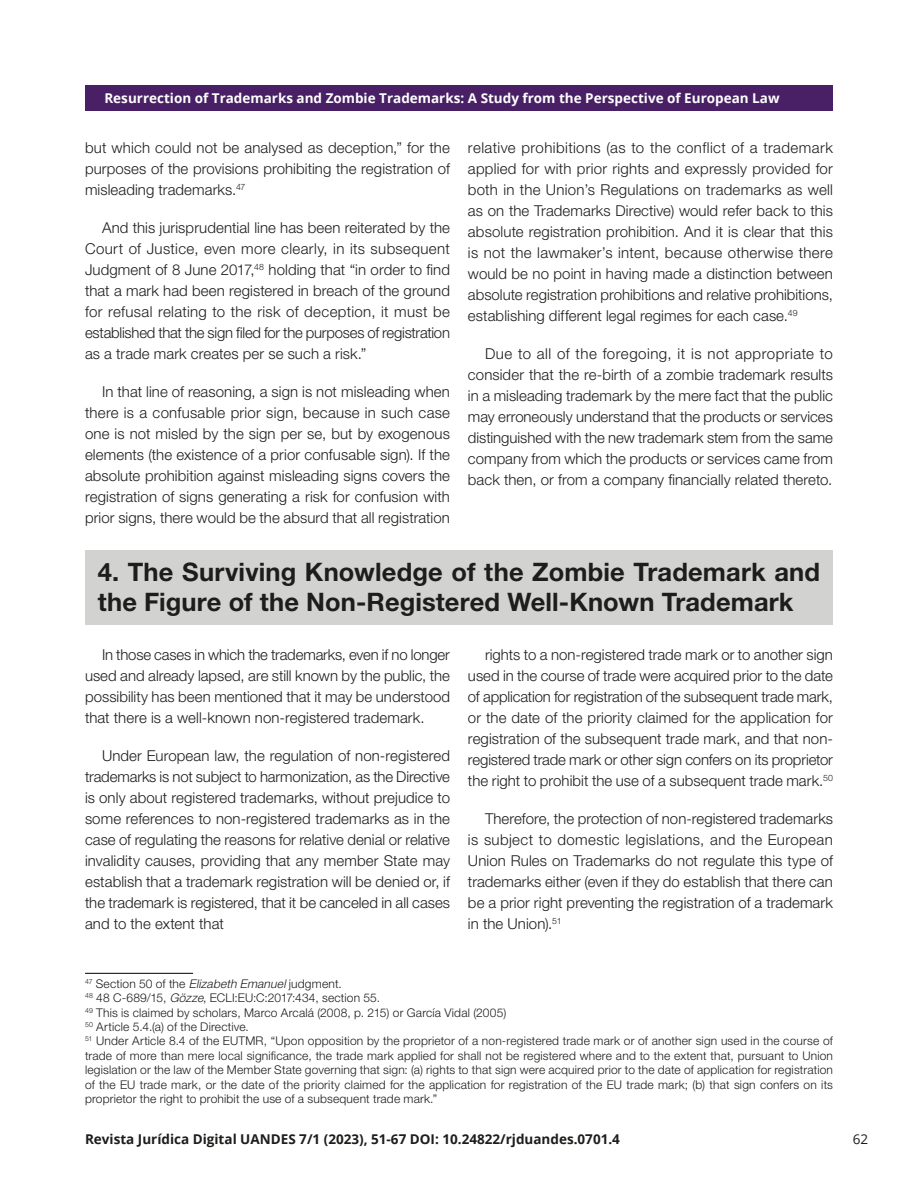
<style>
.page{position:relative;width:918px;height:1188px;background:#fff}
.page>*{position:absolute;margin:0;border:0;box-sizing:border-box;transform-origin:0 0}
.t1{font:700 25.5px/30.6px "Helvetica Neue LT Std";letter-spacing:.005em;color:#1d1d1b}
.t2{font:300 15px/21px "Helvetica Neue LT Std";letter-spacing:.005em;color:#1d1d1b;text-align:justify}
.t3{font:700 13.5px "Open Sans";color:#fff}
.t4{font:700 13.5px "Open Sans";color:#1d1d1b}
.t5{font:13.5px "Open Sans";color:#1d1d1b}
.t6{font:300 12px/14.4px "Helvetica Neue LT Std";letter-spacing:.015em;color:#1d1d1b}
.s1{font-style:italic}
</style>
<div class="page">
<div style="left:85px;top:85px;width:748px;height:26px;background:#492065"></div>
<hr style="left:85px;top:973px;width:108px;height:1px;background:#1d1d1b">
<div style="left:85px;top:550px;width:748px;height:74px;background:#d2d2d1"></div>
<p class="t3" style="left:104px;top:89px;width:677px">Resurrection of Trademarks and Zombie Trademarks: A Study from the Perspective of European Law</p>
<p class="t2" style="left:85px;top:136px;width:366px">but which could not be analysed as deception,” for the purposes of the provisions prohibiting the registration of misleading trademarks.<sup>47</sup></p>
<p class="t2" style="left:85px;top:216px;width:367px;text-indent:17px">And this jurisprudential line has been reiterated by the Court of Justice, even more clearly, in its subsequent Judgment of 8 June 2017,<sup>48</sup> holding that “in order to find that a mark had been registered in breach of the ground for refusal relating to the risk of deception, it must be established that the sign filed for the purposes of registration as a trade mark creates per se such a risk.”</p>
<p class="t2" style="left:85px;top:380px;width:366px;text-indent:17px">In that line of reasoning, a sign is not misleading when there is a confusable prior sign, because in such case one is not misled by the sign per se, but by exogenous elements (the existence of a prior confusable sign). If the absolute prohibition against misleading signs covers the registration of signs generating a risk for confusion with prior signs, there would be the absurd that all registration</p>
<p class="t2" style="left:468px;top:136px;width:367px">relative prohibitions (as to the conflict of a trademark applied for with prior rights and expressly provided for both in the Union’s Regulations on trademarks as well as on the Trademarks Directive) would refer back to this absolute registration prohibition. And it is clear that this is not the lawmaker’s intent, because otherwise there would be no point in having made a distinction between absolute registration prohibitions and relative prohibitions, establishing different legal regimes for each case.<sup>49</sup></p>
<p class="t2" style="left:468px;top:342px;width:367px;text-indent:17px">Due to all of the foregoing, it is not appropriate to consider that the re-birth of a zombie trademark results in a misleading trademark by the mere fact that the public may erroneously understand that the products or services distinguished with the new trademark stem from the same company from which the products or services came from back then, or from a company financially related thereto.</p>
<h1 class="t1" style="left:98px;top:556px;width:724px">4. The Surviving Knowledge of the Zombie Trademark and the Figure of the Non-Registered Well-Known Trademark</h1>
<p class="t2" style="left:85px;top:644px;width:367px;text-indent:17px">In those cases in which the trademarks, even if no longer used and already lapsed, are still known by the public, the possibility has been mentioned that it may be understood that there is a well-known non-registered trademark.</p>
<p class="t2" style="left:85px;top:745px;width:367px;text-indent:17px">Under European law, the regulation of non-registered trademarks is not subject to harmonization, as the Directive is only about registered trademarks, without prejudice to some references to non-registered trademarks as in the case of regulating the reasons for relative denial or relative invalidity causes, providing that any member State may establish that a trademark registration will be denied or, if the trademark is registered, that it be canceled in all cases and to the extent that</p>
<p class="t2" style="left:468px;top:644px;width:367px;text-indent:17px">rights to a non-registered trade mark or to another sign used in the course of trade were acquired prior to the date of application for registration of the subsequent trade mark, or the date of the priority claimed for the application for registration of the subsequent trade mark, and that non&shy;registered trade mark or other sign confers on its proprietor the right to prohibit the use of a subsequent trade mark.<sup>50</sup></p>
<p class="t2" style="left:468px;top:808px;width:366px;text-indent:17px">Therefore, the protection of non-registered trademarks is subject to domestic legislations, and the European Union Rules on Trademarks do not regulate this type of trademarks either (even if they do establish that there can be a prior right preventing the registration of a trademark in the Union).<sup>51</sup></p>
<p class="t6" style="left:85px;top:976px;width:750px"><sup>47</sup> Section 50 of the <span class="s1">Elizabeth Emanuel</span>judgment.<br><sup>48</sup> 48 C-689/15, <span class="s1">Gözze</span>, ECLI:EU:C:2017:434, section 55.<br><sup>49</sup> This is claimed by scholars, Marco Arcalá (2008, p. 215) or García Vidal (2005)<br><sup>50</sup> Article 5.4.(a) of the Directive.<br><sup>51</sup> Under Article 8.4 of the EUTMR, “Upon opposition by the proprietor of a non-registered trade mark or of another sign used in the course of trade of more than mere local significance, the trade mark applied for shall not be registered where and to the extent that, pursuant to Union legislation or the law of the Member State governing that sign: (a) rights to that sign were acquired prior to the date of application for registration of the EU trade mark, or the date of the priority claimed for the application for registration of the EU trade mark; (b) that sign confers on its proprietor the right to prohibit the use of a subsequent trade mark.”</p>
<p class="t4" style="left:85px;top:1130px;width:536px">Revista Jurídica Digital UANDES 7/1 (2023), 51-67 DOI: 10.24822/rjduandes.0701.4</p>
<p class="t5" style="left:853px;top:1130px;width:17px">62</p>
</div>
